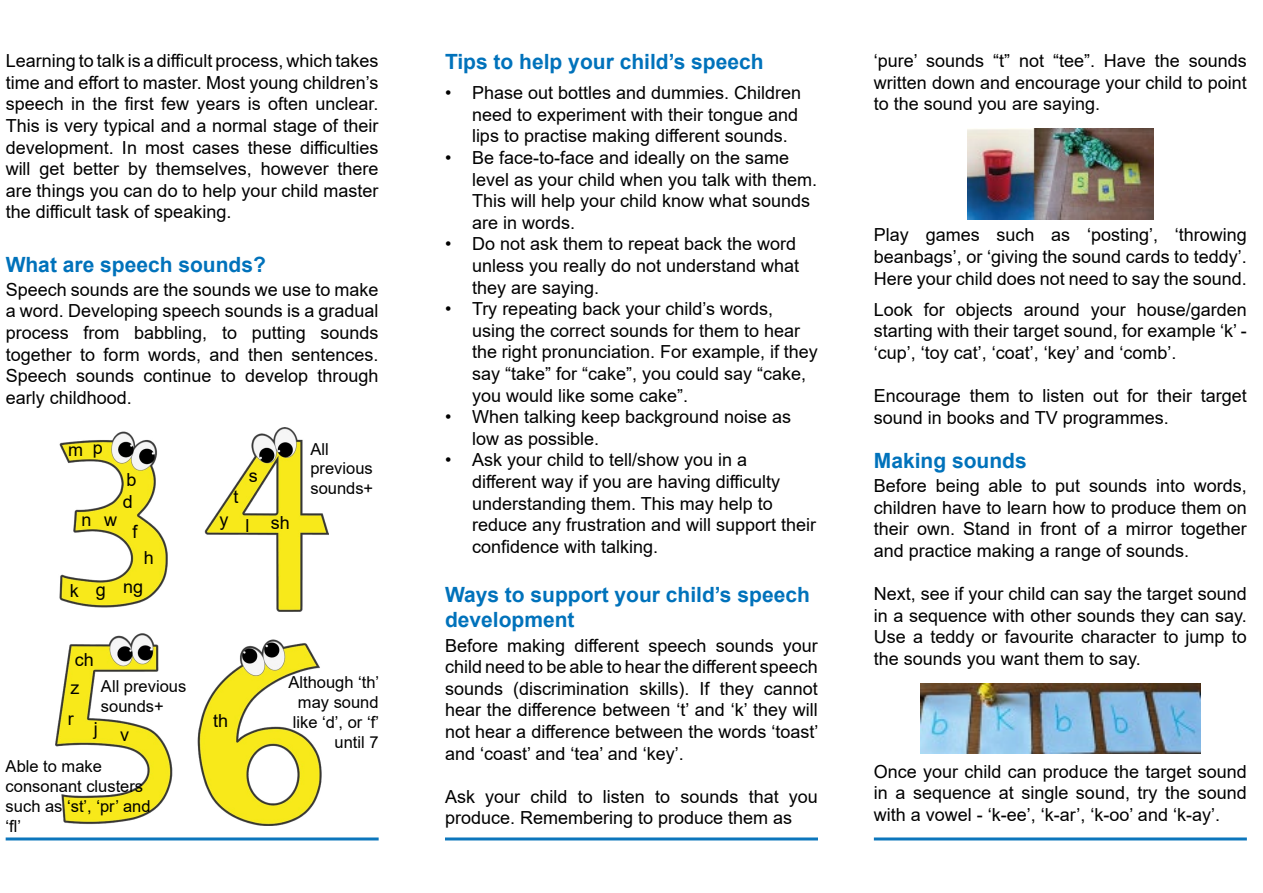
<style>
.page{position:relative;width:1263px;height:893px;background:#fff}
.page>*{position:absolute;margin:0;border:0;box-sizing:border-box;transform-origin:0 0}
.t1{font:700 21px "Arial";color:#0072bb}
.t2{font:18px/21.6px "Arial";color:#000;text-align:justify}
.t3{font:16.5px/19.8px "Arial";color:#000}
</style>
<div class="page">
<hr style="left:6px;top:837px;width:373px;height:3px;background:#0c76bc">
<hr style="left:445px;top:837px;width:373px;height:3px;background:#0c76bc">
<hr style="left:874px;top:837px;width:373px;height:3px;background:#0c76bc">
<img style="left:920px;top:683px;width:281px;height:70px">
<img style="left:967px;top:128px;width:186px;height:91px">
<img style="left:56px;top:428px;width:272px;height:398px">
<p class="t2" style="left:6px;top:50px;width:374px">Learning to talk is a difficult process, which takes time and effort to master. Most young children’s speech in the first few years is often unclear.<br>This is very typical and a normal stage of their development. In most cases these difficulties will get better by themselves, however there are things you can do to help your child master the difficult task of speaking.</p>
<p class="t1" style="left:6px;top:250px;width:262px">What are speech sounds?</p>
<p class="t2" style="left:6px;top:279px;width:374px">Speech sounds are the sounds we use to make a word. Developing speech sounds is a gradual process from babbling, to putting sounds together to form words, and then sentences.<br>Speech sounds continue to develop through early childhood.</p>
<p class="t2" style="left:68px;top:438px;width:16px">m</p>
<p class="t2" style="left:93px;top:437px;width:12px">p</p>
<p class="t2" style="left:126px;top:468px;width:12px">b</p>
<p class="t2" style="left:123px;top:490px;width:12px">d</p>
<p class="t2" style="left:82px;top:508px;width:12px">n</p>
<p class="t2" style="left:104px;top:508px;width:14px">w</p>
<p class="t2" style="left:132px;top:521px;width:7px">f</p>
<p class="t2" style="left:144px;top:547px;width:12px">h</p>
<p class="t2" style="left:70px;top:580px;width:10px">k</p>
<p class="t2" style="left:123px;top:576px;width:22px">ng</p>
<p class="t2" style="left:96px;top:578px;width:12px">g</p>
<p class="t2" style="left:75px;top:649px;width:21px">ch</p>
<p class="t2" style="left:70px;top:677px;width:10px">z</p>
<p class="t3" style="left:101px;top:676px;width:87px">All previous sounds+</p>
<p class="t2" style="left:68px;top:708px;width:7px">r</p>
<p class="t2" style="left:94px;top:718px;width:5px">j</p>
<p class="t2" style="left:120px;top:723px;width:10px">v</p>
<p class="t3" style="left:6px;top:756px;width:146px">Able to make consonant clusters such as ‘st’, ‘pr’ and ‘fl’</p>
<p class="t2" style="left:233px;top:486px;width:7px">t</p>
<p class="t2" style="left:249px;top:465px;width:10px">s</p>
<p class="t2" style="left:219px;top:508px;width:10px">y</p>
<p class="t2" style="left:245px;top:515px;width:5px">l</p>
<p class="t2" style="left:271px;top:512px;width:21px">sh</p>
<p class="t3" style="left:310px;top:439px;width:64px">All previous sounds+</p>
<p class="t2" style="left:213px;top:709px;width:17px">th</p>
<p class="t3" style="left:288px;top:672px;width:92px;text-align:right">Although ‘th’ may sound like ‘d’, or ‘f’ until 7</p>
<p class="t1" style="left:445px;top:47px;width:320px">Tips to help your child’s speech</p>
<p class="t2" style="left:472px;top:82px;width:331px;text-align:left;text-indent:-27px">• Phase out bottles and dummies. Children need to experiment with their tongue and lips to practise making different sounds.</p>
<p class="t2" style="left:472px;top:147px;width:347px;text-align:left;text-indent:-27px">• Be face-to-face and ideally on the same level as your child when you talk with them.<br>This will help your child know what sounds are in words.</p>
<p class="t2" style="left:472px;top:233px;width:329px;text-align:left;text-indent:-27px">• Do not ask them to repeat back the word unless you really do not understand what they are saying.</p>
<p class="t2" style="left:472px;top:298px;width:347px;text-align:left;text-indent:-27px">• Try repeating back your child’s words, using the correct sounds for them to hear the right pronunciation. For example, if they say “take” for “cake”, you could say “cake, you would like some cake”.</p>
<p class="t2" style="left:472px;top:406px;width:321px;text-indent:-27px">• When talking keep background noise as low as possible.</p>
<p class="t2" style="left:472px;top:449px;width:346px;text-align:left;text-indent:-27px">• Ask your child to tell/show you in a different way if you are having difficulty understanding them. This may help to reduce any frustration and will support their confidence with talking.</p>
<p class="t1" style="left:445px;top:580px;width:366px">Ways to support your child’s speech</p>
<p class="t1" style="left:445px;top:605px;width:131px">development</p>
<p class="t2" style="left:445px;top:634px;width:375px">Before making different speech sounds your child need to be able to hear the different speech sounds (discrimination skills). If they cannot hear the difference between ‘t’ and ‘k’ they will not hear a difference between the words ‘toast’ and ‘coast’ and ‘tea’ and ‘key’.</p>
<p class="t2" style="left:445px;top:786px;width:374px">Ask your child to listen to sounds that you produce. Remembering to produce them as</p>
<p class="t2" style="left:874px;top:50px;width:374px">‘pure’ sounds “t” not “tee”. Have the sounds written down and encourage your child to point to the sound you are saying.</p>
<p class="t2" style="left:874px;top:224px;width:374px">Play games such as ‘posting’, ‘throwing beanbags’, or ‘giving the sound cards to teddy’.<br>Here your child does not need to say the sound.</p>
<p class="t2" style="left:874px;top:298px;width:374px">Look for objects around your house/garden starting with their target sound, for example ‘k’ - ‘cup’, ‘toy cat’, ‘coat’, ‘key’ and ‘comb’.</p>
<p class="t2" style="left:874px;top:385px;width:374px">Encourage them to listen out for their target sound in books and TV programmes.</p>
<p class="t1" style="left:874px;top:446px;width:154px">Making sounds</p>
<p class="t2" style="left:874px;top:475px;width:374px">Before being able to put sounds into words, children have to learn how to produce them on their own. Stand in front of a mirror together and practice making a range of sounds.</p>
<p class="t2" style="left:874px;top:583px;width:374px">Next, see if your child can say the target sound in a sequence with other sounds they can say.<br>Use a teddy or favourite character to jump to the sounds you want them to say.</p>
<p class="t2" style="left:874px;top:761px;width:374px">Once your child can produce the target sound in a sequence at single sound, try the sound with a vowel - ‘k-ee’, ‘k-ar’, ‘k-oo’ and ‘k-ay’.</p>
</div>
